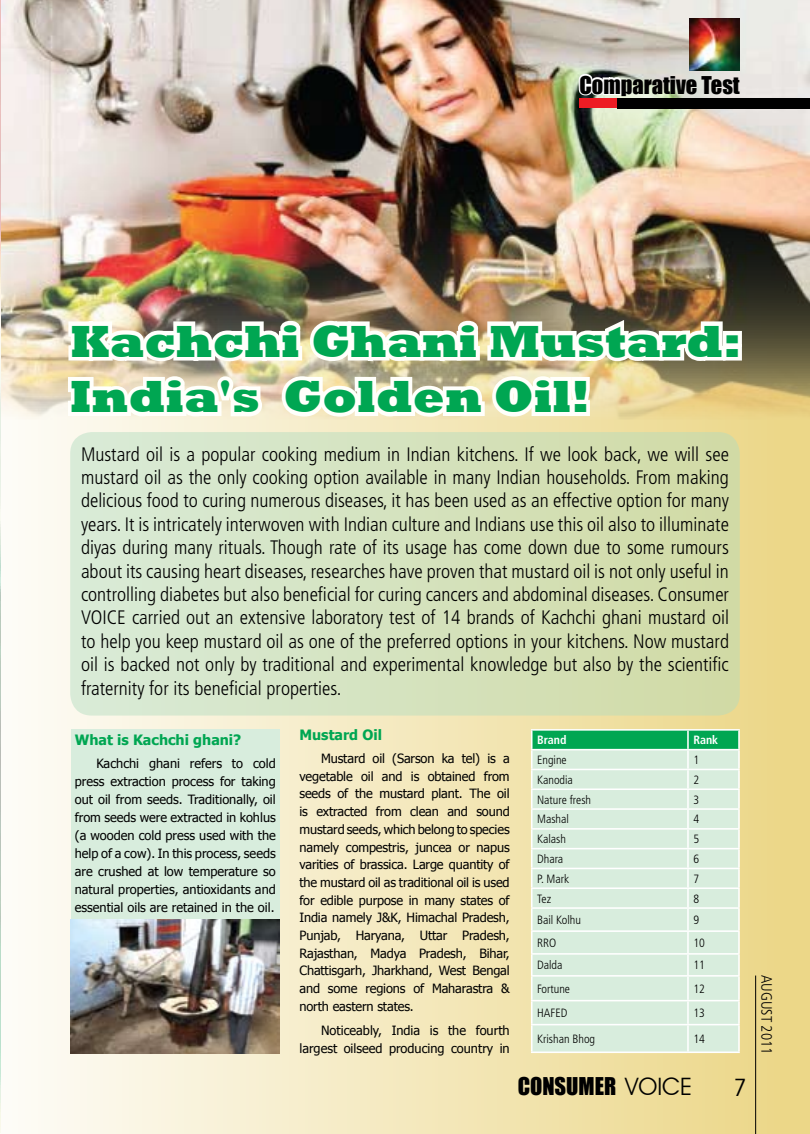
<style>
.page{position:relative;width:810px;height:1134px;background:#fff}
.page>*{position:absolute;margin:0;border:0;box-sizing:border-box;transform-origin:0 0}
.t1{font:800 46.2px/55.5px "Rockwell";color:#00a652}
.t2{font:24px "Avant Garde IT Cby BT";color:#000}
.t3{font:22.5px "Impact";color:#000}
.t4{font:300 condensed 19.5px/23.4px "Frutiger";color:#000;text-align:justify}
.t5{font:300 condensed 15px "Frutiger";color:#000}
.t6{font:700 14.25px "Tahoma";color:#00a652}
.t7{font:12.75px/17.7px "Tahoma";color:#000;text-align:justify}
.t8{font:300 condensed 12px "Frutiger";color:#000}
.t9{font:700 condensed 12px "Frutiger";color:#fff}
.s1{font-family:"Avant Garde IT Cby BT";font-size:24px}
</style>
<div class="page">
<div style="left:0;top:0;width:810px;height:1134px;background:linear-gradient(to right,#fdfcf8,#ebd685)"></div>
<img style="left:0;top:0;width:1px;height:1133px">
<img style="left:2px;top:0;width:808px;height:419px">
<div style="left:579px;top:98px;width:44px;height:10px;background:#ed1c24"></div>
<div style="left:618px;top:98px;width:192px;height:10px;background:#000"></div>
<svg style="left:576px;top:72px;width:47px;height:26px"></svg>
<div style="left:70px;top:432px;width:670px;height:284px;background:linear-gradient(to right,#d9ebd8,#d1daa4);border-radius:22px"></div>
<div style="left:71px;top:729px;width:209px;height:322px;background:#d8eddd"></div>
<img style="left:64px;top:289px;width:682px;height:134px">
<div style="left:533px;top:909px;width:205px;height:143px;background:#d8eddd"></div>
<hr style="left:531px;top:729px;width:157px;height:2px;background:#fff">
<hr style="left:688px;top:729px;width:52px;height:2px;background:#fff">
<svg style="left:531px;top:730px;width:209px;height:177px;background:#c5e7d2"></svg>
<hr style="left:531px;top:907px;width:157px;height:2px;background:#fff">
<hr style="left:531px;top:909px;width:2px;height:21px;background:#fff">
<hr style="left:688px;top:907px;width:52px;height:2px;background:#fff">
<hr style="left:687px;top:909px;width:2px;height:21px;background:#fff">
<hr style="left:738px;top:909px;width:2px;height:21px;background:#fff">
<hr style="left:531px;top:930px;width:157px;height:2px;background:#fff">
<hr style="left:531px;top:932px;width:2px;height:21px;background:#fff">
<hr style="left:688px;top:930px;width:52px;height:2px;background:#fff">
<hr style="left:687px;top:932px;width:2px;height:21px;background:#fff">
<hr style="left:738px;top:932px;width:2px;height:21px;background:#fff">
<hr style="left:531px;top:953px;width:157px;height:2px;background:#fff">
<hr style="left:531px;top:955px;width:2px;height:20px;background:#fff">
<hr style="left:688px;top:953px;width:52px;height:2px;background:#fff">
<hr style="left:687px;top:955px;width:2px;height:20px;background:#fff">
<hr style="left:738px;top:955px;width:2px;height:20px;background:#fff">
<hr style="left:531px;top:975px;width:157px;height:2px;background:#fff">
<hr style="left:531px;top:977px;width:2px;height:23px;background:#fff">
<hr style="left:688px;top:975px;width:52px;height:2px;background:#fff">
<hr style="left:687px;top:977px;width:2px;height:23px;background:#fff">
<hr style="left:738px;top:977px;width:2px;height:23px;background:#fff">
<hr style="left:531px;top:1000px;width:157px;height:1px;background:#fff">
<hr style="left:531px;top:1001px;width:2px;height:23px;background:#fff">
<hr style="left:688px;top:1000px;width:52px;height:1px;background:#fff">
<hr style="left:687px;top:1001px;width:2px;height:23px;background:#fff">
<hr style="left:738px;top:1001px;width:2px;height:23px;background:#fff">
<hr style="left:531px;top:1024px;width:157px;height:1px;background:#fff">
<hr style="left:531px;top:1025px;width:2px;height:27px;background:#fff">
<hr style="left:688px;top:1024px;width:52px;height:1px;background:#fff">
<hr style="left:687px;top:1025px;width:2px;height:27px;background:#fff">
<hr style="left:738px;top:1025px;width:2px;height:27px;background:#fff">
<hr style="left:531px;top:1052px;width:157px;height:1px;background:#fff">
<hr style="left:688px;top:1052px;width:52px;height:1px;background:#fff">
<img style="left:71px;top:919px;width:209px;height:134px">
<hr style="left:755px;top:976px;width:1px;height:158px;background:#000">
<img style="left:689px;top:18px;width:51px;height:52px">
<p class="t3" style="left:579px;top:67px;width:162px">Comparative Test</p>
<h1 class="t1" style="left:70px;top:314px;width:673px">Kachchi Ghani Mustard:<br>India's Golden Oil!</h1>
<p class="t4" style="left:81px;top:442px;width:650px">Mustard oil is a popular cooking medium in I ndian kitchens. If we look back, we will see mustard oil as the only cooking option available in many I ndian households. From making delicious food to curing numerous diseases, it has been used as an effective option for many years. It is intricately interwoven with I ndian culture and I ndians use this oil also to illuminate diyas during many rituals. Though rate of its usage has come down due to some rumours about its causing heart diseases, researches have proven that mustard oil is not only useful in controlling diabetes but also beneficial for curing cancers and abdominal diseases. Consumer VOI CE carried out an extensive laboratory test of 14 brands of Kachchi ghani mustard oil to help you keep mustard oil as one of the preferred options in your kitchens. Now mustard oil is backed not only by traditional and experimental knowledge but also by the scientific fraternity for its beneficial properties.</p>
<p class="t6" style="left:75px;top:729px;width:168px">What is Kachchi ghani?</p>
<p class="t7" style="left:75px;top:754px;width:203px;text-indent:22px">Kachchi ghani refers to cold press extraction process for taking out oil from seeds. Traditionally, oil from seeds were extracted in kohlus (a wooden cold press used with the help of a cow). In this process, seeds are crushed at low temperature so natural properties, antioxidants and essential oils are retained in the oil.</p>
<p class="t6" style="left:299px;top:725px;width:84px">Mustard Oil</p>
<p class="t7" style="left:299px;top:749px;width:212px;text-indent:22px">Mustard oil (Sarson ka tel) is a vegetable oil and is obtained from seeds of the mustard plant. The oil is extracted from clean and sound mustard seeds, which belong to species namely compestris, juncea or napus varities of brassica. Large quantity of the mustard oil as traditional oil is used for edible purpose in many states of India namely J&amp;K, Himachal Pradesh, Punjab, Haryana, Uttar Pradesh, Rajasthan, Madya Pradesh, Bihar, Chattisgarh, Jharkhand, West Bengal and some regions of Maharastra &amp; north eastern states.</p>
<p class="t7" style="left:299px;top:1020px;width:212px;text-align:right">Noticeably, India is the fourth largest oilseed producing country in</p>
<p class="t9" style="left:537px;top:733px;width:31px">Brand</p>
<p class="t9" style="left:693px;top:733px;width:26px">Rank</p>
<p class="t8" style="left:537px;top:753px;width:31px">Engine</p>
<p class="t8" style="left:693px;top:753px;width:7px">1</p>
<p class="t8" style="left:537px;top:773px;width:37px">Kanodia</p>
<p class="t8" style="left:693px;top:773px;width:7px">2</p>
<p class="t8" style="left:537px;top:793px;width:55px">Nature fresh</p>
<p class="t8" style="left:693px;top:793px;width:7px">3</p>
<p class="t8" style="left:537px;top:813px;width:33px">Mashal</p>
<p class="t8" style="left:693px;top:813px;width:7px">4</p>
<p class="t8" style="left:537px;top:832px;width:30px">Kalash</p>
<p class="t8" style="left:693px;top:832px;width:7px">5</p>
<p class="t8" style="left:537px;top:852px;width:28px">Dhara</p>
<p class="t8" style="left:693px;top:852px;width:7px">6</p>
<p class="t8" style="left:537px;top:872px;width:33px">P. Mark</p>
<p class="t8" style="left:693px;top:872px;width:7px">7</p>
<p class="t8" style="left:537px;top:892px;width:16px">Tez</p>
<p class="t8" style="left:693px;top:892px;width:7px">8</p>
<p class="t8" style="left:537px;top:913px;width:45px">Bail Kolhu</p>
<p class="t8" style="left:693px;top:913px;width:7px">9</p>
<p class="t8" style="left:537px;top:936px;width:21px">RRO</p>
<p class="t8" style="left:693px;top:936px;width:13px">10</p>
<p class="t8" style="left:537px;top:958px;width:27px">Dalda</p>
<p class="t8" style="left:693px;top:958px;width:13px">11</p>
<p class="t8" style="left:537px;top:982px;width:34px">Fortune</p>
<p class="t8" style="left:693px;top:982px;width:13px">12</p>
<p class="t8" style="left:537px;top:1006px;width:32px">HAFED</p>
<p class="t8" style="left:693px;top:1006px;width:13px">13</p>
<p class="t8" style="left:537px;top:1032px;width:60px">Krishan Bhog</p>
<p class="t8" style="left:693px;top:1032px;width:13px">14</p>
<p class="t3" style="left:518px;top:1069px;width:176px">Consumer <span class="s1">VOICE</span></p>
<p class="t2" style="left:733px;top:1072px;width:15px">7</p>
<p class="t5" style="left:775px;top:975px;width:81px;rotate:90deg">August 2011</p>
</div>
